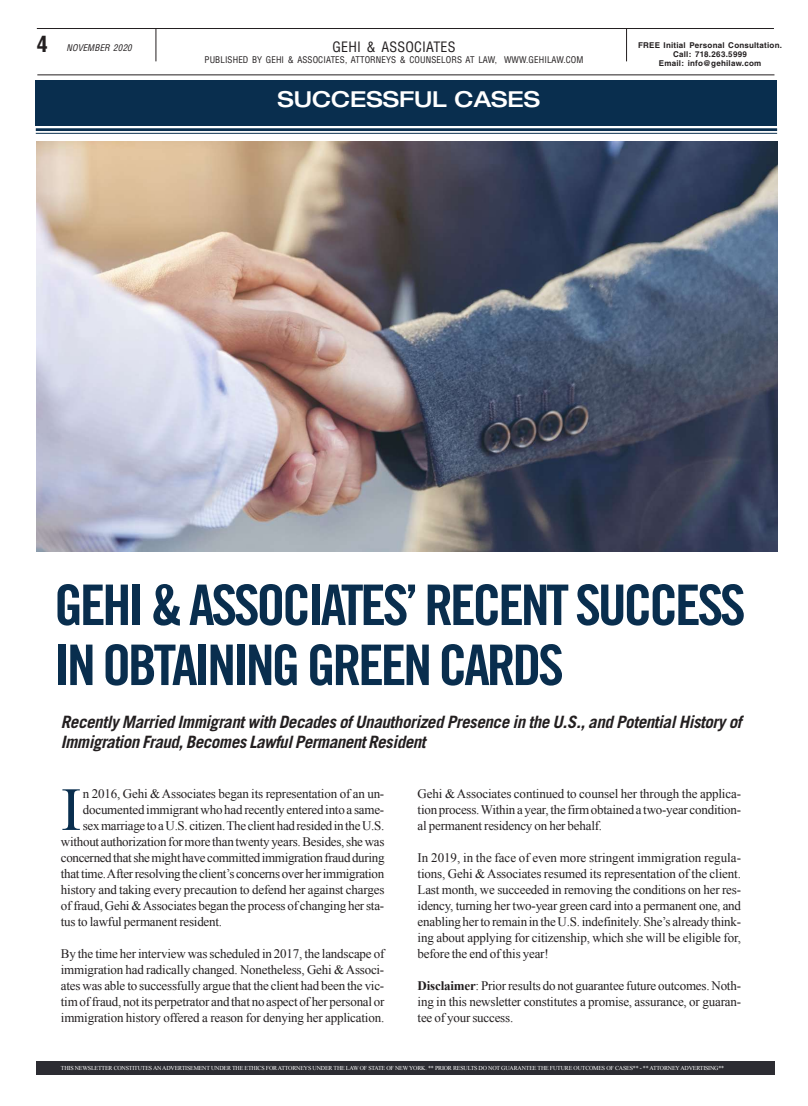
<style>
.page{position:relative;width:808px;height:1106px;background:#fff}
.page>*{position:absolute;margin:0;border:0;box-sizing:border-box;transform-origin:0 0}
.t1{font:61.3px "Times New Roman";color:#092e4e}
.t2{font:56px/60px "Trade Gothic Bold Cond Twenty";letter-spacing:-.06em;color:#092e4e;scale:1.04 1}
.t3{font:500 expanded 22px "Helvetica Neue";color:#fff}
.t4{font:700 condensed 22px "Helvetica";color:#231f20}
.t5{font:italic 700 17px/20px "Trade Gothic";letter-spacing:-.025em;color:#231f20}
.t6{font:condensed 14px "Helvetica";letter-spacing:.01em;color:#231f20}
.t7{font:13px/16px "Times New Roman";letter-spacing:-.015em;color:#231f20;text-align:justify}
.t8{font:condensed 9px "Helvetica";letter-spacing:.01em;color:#231f20}
.t9{font:italic condensed 9px "Helvetica";letter-spacing:.015em;color:#231f20}
.t10{font:700 8px/9px "Helvetica";letter-spacing:.025em;color:#231f20;text-align:center}
.t11{font:6px "Times New Roman";letter-spacing:-.03em;color:#fff}
.s1{font-weight:700}
</style>
<div class="page">
<hr style="left:37px;top:28px;width:737px;height:1px;background:#231f20">
<hr style="left:626px;top:28px;width:1px;height:33px;background:#231f20">
<hr style="left:156px;top:28px;width:1px;height:33px;background:#231f20">
<div style="left:36px;top:1061px;width:739px;height:13px;background:#2c2c32"></div>
<hr style="left:37px;top:75px;width:737px;height:1px;background:#231f20">
<hr style="left:36px;top:128px;width:741px;height:3px;background:#092e4e">
<hr style="left:36px;top:133px;width:741px;height:1px;background:#092e4e">
<div style="left:36px;top:80px;width:741px;height:45px;background:#092e4e"></div>
<img style="left:36px;top:141px;width:741px;height:411px">
<h3 class="t4" style="left:37px;top:31px;width:12px">4</h3>
<p class="t6" style="left:332px;top:38px;width:125px">GEHI &amp; ASSOCIATES</p>
<p class="t8" style="left:205px;top:54px;width:380px">PUBLISHED BY GEHI &amp; ASSOCIATES, ATTORNEYS &amp; COUNSELORS AT LAW, WWW.GEHILAW.COM</p>
<p class="t9" style="left:67px;top:42px;width:67px">NOVEMBER 2020</p>
<h3 class="t3" style="left:277px;top:85px;width:264px">SUCCESSFUL CASES</h3>
<p class="t10" style="left:638px;top:40px;width:145px">FREE Initial Personal Consultation.<br>Call: 718.263.5999<br>Email: info@gehilaw.com</p>
<h2 class="t2" style="left:54px;top:574px;width:667px">GEHI &amp; ASSOCIATES’ RECENT SUCCESS<br>IN OBTAINING GREEN CARDS</h2>
<h3 class="t5" style="left:61px;top:712px;width:682px">Recently Married Immigrant with Decades of Unauthorized Presence in the U.S., and Potential History of<br>Immigration Fraud, Becomes Lawful Permanent Resident</h3>
<h1 class="t1" style="left:61px;top:768px;width:22px">I</h1>
<p class="t7" style="left:83px;top:785px;width:303px">n 2016, Gehi &amp; Associates began its representation of an un-</p>
<p class="t7" style="left:83px;top:801px;width:303px">documented immigrant who had recently entered into a same-</p>
<p class="t7" style="left:83px;top:817px;width:303px">sex marriage to a U.S. citizen. The client had resided in the U.S.</p>
<p class="t7" style="left:61px;top:833px;width:325px">without authorization for more than twenty years. Besides, she was</p>
<p class="t7" style="left:61px;top:849px;width:325px">concerned that she might have committed immigration fraud during</p>
<p class="t7" style="left:61px;top:865px;width:325px">that time. After resolving the client’s concerns over her immigration</p>
<p class="t7" style="left:61px;top:881px;width:325px">history and taking every precaution to defend her against charges</p>
<p class="t7" style="left:61px;top:897px;width:325px">of fraud, Gehi &amp; Associates began the process of changing her sta-</p>
<p class="t7" style="left:61px;top:913px;width:163px">tus to lawful permanent resident.</p>
<p class="t7" style="left:61px;top:945px;width:325px">By the time her interview was scheduled in 2017, the landscape of immigration had radically changed. Nonetheless, Gehi &amp; Associ&shy;ates was able to successfully argue that the client had been the vic&shy;tim of fraud, not its perpetrator and that no aspect of her personal or immigration history offered a reason for denying her application.</p>
<p class="t7" style="left:418px;top:785px;width:325px">Gehi &amp; Associates continued to counsel her through the applica&shy;tion process. Within a year, the firm obtained a two-year condition&shy;al permanent residency on her behalf.</p>
<p class="t7" style="left:418px;top:849px;width:325px">In 2019, in the face of even more stringent immigration regula&shy;tions, Gehi &amp; Associates resumed its representation of the client.<br>Last month, we succeeded in removing the conditions on her res&shy;idency, turning her two-year green card into a permanent one, and enabling her to remain in the U.S. indefinitely. She’s already think&shy;ing about applying for citizenship, which she will be eligible for, before the end of this year!</p>
<p class="t7" style="left:418px;top:977px;width:325px"><span class="s1">Disclaimer</span>: Prior results do not guarantee future outcomes. Noth&shy;ing in this newsletter constitutes a promise, assurance, or guaran&shy;tee of your success.</p>
<p class="t11" style="left:61px;top:1063px;width:665px">THIS NEWSLETTER CONSTITUTES AN ADVERTISEMENT UNDER THE ETHICS FOR ATTORNEYS UNDER THE LAW OF STATE OF NEW YORK. ** PRIOR RESULTS DO NOT GUARANTEE THE FUTURE OUTCOMES OF CASES** - ** ATTORNEY ADVERTISING**</p>
</div>
